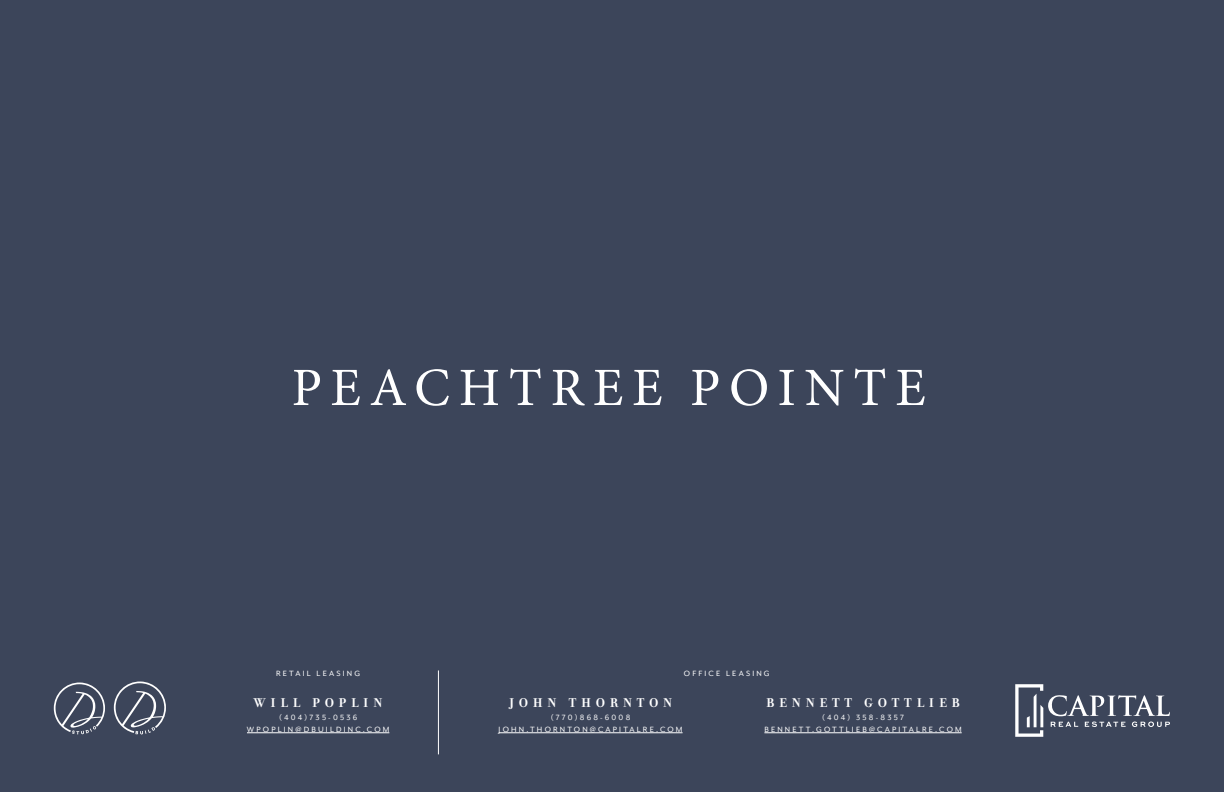
<style>
.page{position:relative;width:1224px;height:792px;background:#3c455a}
.page>*{position:absolute;margin:0;border:0;box-sizing:border-box;transform-origin:0 0}
.t1{font:54px "Minion Pro";letter-spacing:.16em;color:#fff}
.t2{font:700 13.8px "Filosofia OT";letter-spacing:.35em;color:#fff}
.t3{font:8.8px/11.9px "Mr Eaves Mod OT";letter-spacing:.25em;color:#fff;text-align:center}
</style>
<div class="page">
<svg style="left:1015px;top:684px;width:155px;height:53px"></svg>
<hr style="left:764px;top:733px;width:198px;height:1px;background:#fff">
<hr style="left:499px;top:733px;width:184px;height:1px;background:#fff">
<hr style="left:247px;top:733px;width:142px;height:1px;background:#fff">
<hr style="left:438px;top:670px;width:1px;height:84px;background:#fff">
<svg style="left:54px;top:682px;width:51px;height:52px"></svg>
<svg style="left:114px;top:681px;width:52px;height:53px"></svg>
<h1 class="t1" style="left:292px;top:352px;width:636px">PEACHTREE POINTE</h1>
<p class="t3" style="left:276px;top:668px;width:85px">RETAIL LEASING</p>
<p class="t3" style="left:684px;top:668px;width:87px">OFFICE LEASING</p>
<h2 class="t2" style="left:254px;top:694px;width:130px">WILL POPLIN</h2>
<p class="t3" style="left:247px;top:711px;width:144px">(404)735-0536<br>WPOPLIN@DBUILDINC.COM</p>
<h2 class="t2" style="left:509px;top:694px;width:164px">JOHN THORNTON</h2>
<p class="t3" style="left:499px;top:711px;width:185px">(770)868-6008<br>JOHN.THORNTON@CAPITALRE.COM</p>
<h2 class="t2" style="left:766px;top:694px;width:195px">BENNETT GOTTLIEB</h2>
<p class="t3" style="left:764px;top:711px;width:199px">(404) 358-8357<br>BENNETT.GOTTLIEB@CAPITALRE.COM</p>
</div>
